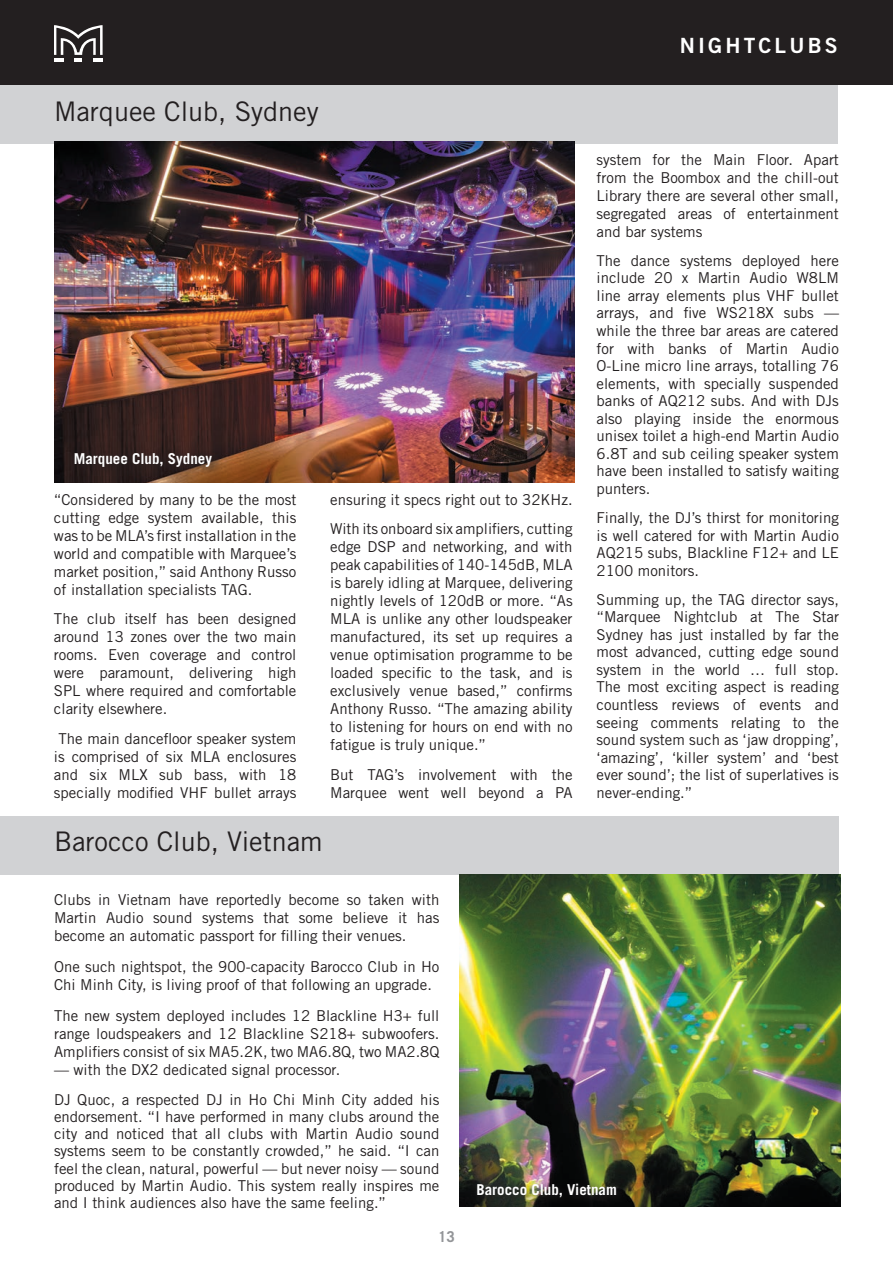
<style>
.page{position:relative;width:893px;height:1263px;background:#fff}
.page>*{position:absolute;margin:0;border:0;box-sizing:border-box;transform-origin:0 0}
.t1{font:27px "Trade Gothic";color:#231f20}
.t2{font:21px "Trade Gothic Bold Two";letter-spacing:.15em;color:#fff}
.t3{font:15px/18px "Trade Gothic";color:#231f20;text-align:justify}
.t4{font:700 15px "Trade Gothic";color:#fff}
.t5{font:700 15px "Trade Gothic";color:#939598}
</style>
<div class="page">
<div style="left:0;top:0;width:893px;height:85px;background:#231f20"></div>
<svg style="left:54px;top:25px;width:49px;height:36px"></svg>
<div style="left:0;top:85px;width:838px;height:58px;background:#d1d2d4"></div>
<img style="left:54px;top:142px;width:520px;height:340px">
<svg style="left:70px;top:449px;width:153px;height:29px;background:#39251f"></svg>
<div style="left:0;top:816px;width:839px;height:59px;background:#d1d2d4"></div>
<img style="left:459px;top:875px;width:381px;height:331px">
<img style="left:472px;top:1179px;width:155px;height:28px">
<h1 class="t1" style="left:54px;top:95px;width:266px">Marquee Club, Sydney</h1>
<p class="t4" style="left:74px;top:450px;width:140px">Marquee Club, Sydney</p>
<p class="t3" style="left:54px;top:490px;width:244px">“Considered by many to be the most cutting edge system available, this was to be MLA’s first installation in the world and compatible with Marquee’s market position,” said Anthony Russo of installation specialists TAG.</p>
<p class="t3" style="left:54px;top:610px;width:244px">The club itself has been designed around 13 zones over the two main rooms. Even coverage and control were paramount, delivering high SPL where required and comfortable clarity elsewhere.</p>
<p class="t3" style="left:54px;top:729px;width:244px;text-align:center">The main dancefloor speaker system is comprised of six MLA enclosures and six MLX sub bass, with 18 specially modified VHF bullet arrays</p>
<p class="t3" style="left:330px;top:485px;width:244px;line-height:29.4px">ensuring it specs right out to 32KHz.<br>With its onboard six amplifiers, cutting</p>
<p class="t3" style="left:330px;top:538px;width:244px">edge DSP and networking, and with peak capabilities of 140-145dB, MLA is barely idling at Marquee, delivering nightly levels of 120dB or more. “As MLA is unlike any other loudspeaker manufactured, its set up requires a venue optimisation programme to be loaded specific to the task, and is exclusively venue based,” confirms Anthony Russo. “The amazing ability to listening for hours on end with no fatigue is truly unique.”</p>
<p class="t3" style="left:330px;top:765px;width:244px">But TAG’s involvement with the<br>Marquee went well beyond a PA</p>
<h2 class="t2" style="left:680px;top:33px;width:159px">NIGHTCLUBS</h2>
<p class="t3" style="left:597px;top:150px;width:244px">system for the Main Floor. Apart from the Boombox and the chill-out Library there are several other small, segregated areas of entertainment and bar systems</p>
<p class="t3" style="left:597px;top:251px;width:244px;line-height:17.5px">The dance systems deployed here include 20 x Martin Audio W8LM line array elements plus VHF bullet arrays, and five WS218X subs — while the three bar areas are catered for with banks of Martin Audio O-Line micro line arrays, totalling 76 elements, with specially suspended banks of AQ212 subs. And with DJs also playing inside the enormous unisex toilet a high-end Martin Audio 6.8T and sub ceiling speaker system have been installed to satisfy waiting punters.</p>
<p class="t3" style="left:597px;top:509px;width:244px;line-height:17.5px">Finally, the DJ’s thirst for monitoring is well catered for with Martin Audio AQ215 subs, Blackline F12+ and LE 2100 monitors.</p>
<p class="t3" style="left:597px;top:590px;width:244px;line-height:17.5px">Summing up, the TAG director says, “Marquee Nightclub at The Star Sydney has just installed by far the most advanced, cutting edge sound system in the world … full stop.<br>The most exciting aspect is reading countless reviews of events and seeing comments relating to the sound system such as ‘jaw dropping’, ‘amazing’, ‘killer system’ and ‘best ever sound’; the list of superlatives is never-ending.”</p>
<h1 class="t1" style="left:54px;top:825px;width:270px">Barocco Club, Vietnam</h1>
<p class="t3" style="left:54px;top:890px;width:387px">Clubs in Vietnam have reportedly become so taken with Martin Audio sound systems that some believe it has become an automatic passport for filling their venues.</p>
<p class="t3" style="left:54px;top:957px;width:387px">One such nightspot, the 900-capacity Barocco Club in Ho<br>Chi Minh City, is living proof of that following an upgrade.</p>
<p class="t3" style="left:54px;top:1006px;width:387px">The new system deployed includes 12 Blackline H3+ full range loudspeakers and 12 Blackline S218+ subwoofers.<br>Amplifiers consist of six MA5.2K, two MA6.8Q, two MA2.8Q</p>
<p class="t3" style="left:54px;top:1054px;width:387px;line-height:30px">— with the DX2 dedicated signal processor.<br>DJ Quoc, a respected DJ in Ho Chi Minh City added his</p>
<p class="t3" style="left:54px;top:1107px;width:387px;line-height:17.2px">endorsement. “I have performed in many clubs around the city and noticed that all clubs with Martin Audio sound systems seem to be constantly crowded,” he said. “I can feel the clean, natural, powerful — but never noisy — sound produced by Martin Audio. This system really inspires me and I think audiences also have the same feeling.”</p>
<p class="t5" style="left:438px;top:1227px;width:18px">13</p>
<p class="t4" style="left:476px;top:1180px;width:142px">Barocco Club, Vietnam</p>
</div>
